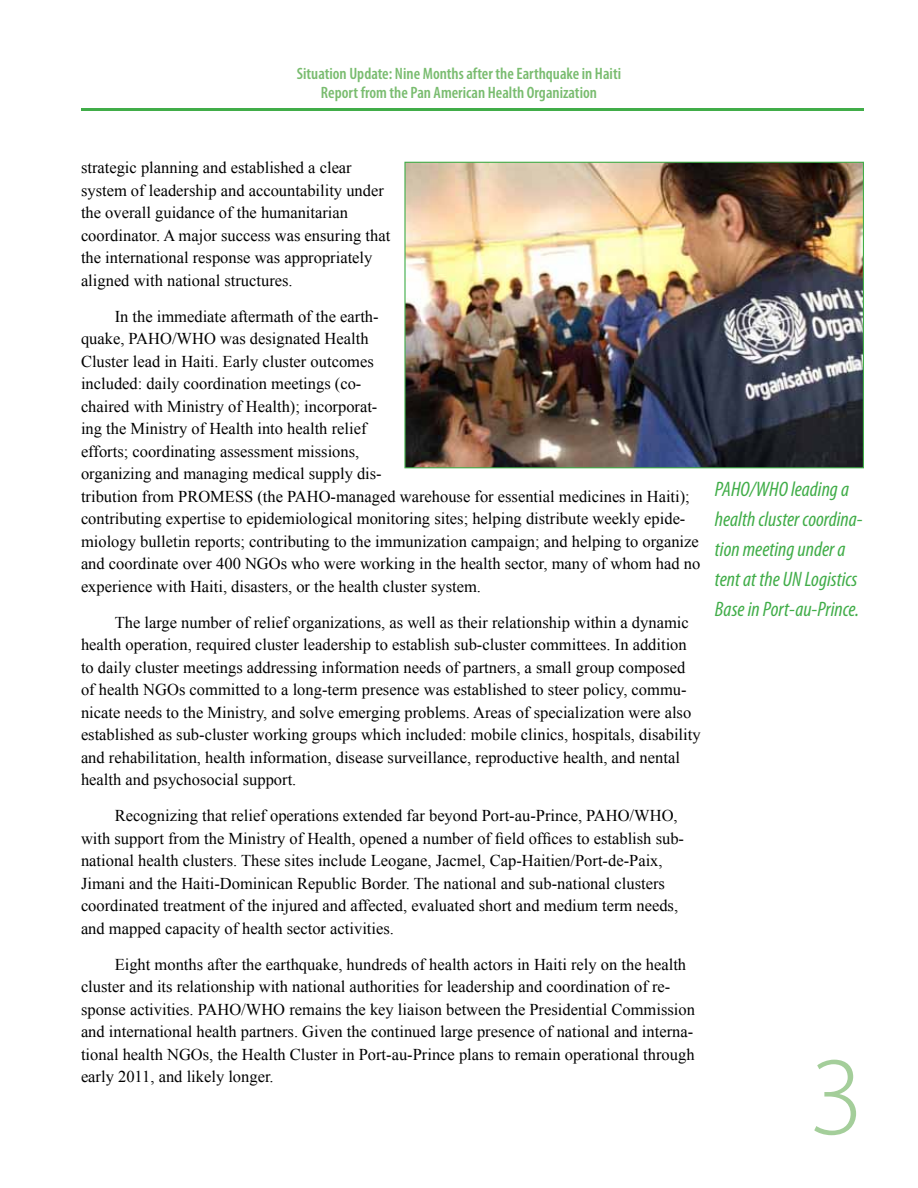
<style>
.page{position:relative;width:918px;height:1188px;background:#fff}
.page>*{position:absolute;margin:0;border:0;box-sizing:border-box;transform-origin:0 0}
.t1{font:300 112.5px "Myriad Pro";color:#a4ce9a}
.t2{font:italic condensed 21px/30px "Myriad Pro";color:#41ad49}
.t3{font:16.5px/22.5px "Times New Roman";color:#000}
.t4{font:600 condensed 16.5px/19.8px "Myriad Pro";color:#79bc6f;text-align:center}
</style>
<div class="page">
<hr style="left:81px;top:108px;width:783px;height:3px;background:#41ad49">
<img style="left:406px;top:164px;width:456px;height:302px">
<div style="left:404px;top:162px;width:460px;height:306px;border:1px solid #41ad49"></div>
<p class="t4" style="left:297px;top:63px;width:326px">Situation Update: Nine Months after the Earthquake in Haiti<br>Report from the Pan American Health Organization</p>
<p class="t3" style="left:81px;top:156px;width:311px">strategic planning and established a clear system of leadership and accountability under the overall guidance of the humanitarian coordinator. A major success was ensuring that the international response was appropriately aligned with national structures.</p>
<p class="t3" style="left:81px;top:305px;width:621px;text-indent:34px">In the immediate aftermath of the earth-<br>quake, PAHO/WHO was designated Health<br>Cluster lead in Haiti. Early cluster outcomes<br>included: daily coordination meetings (co-<br>chaired with Ministry of Health); incorporat-<br>ing the Ministry of Health into health relief<br>efforts; coordinating assessment missions,<br>organizing and managing medical supply dis-<br>tribution from PROMESS (the PAHO-managed warehouse for essential medicines in Haiti); contributing expertise to epidemiological monitoring sites; helping distribute weekly epide&shy;miology bulletin reports; contributing to the immunization campaign; and helping to organize and coordinate over 400 NGOs who were working in the health sector, many of whom had no experience with Haiti, disasters, or the health cluster system.</p>
<p class="t3" style="left:81px;top:611px;width:621px;text-indent:34px">The large number of relief organizations, as well as their relationship within a dynamic health operation, required cluster leadership to establish sub-cluster committees. In addition to daily cluster meetings addressing information needs of partners, a small group composed of health NGOs committed to a long-term presence was established to steer policy, commu&shy;nicate needs to the Ministry, and solve emerging problems. Areas of specialization were also established as sub-cluster working groups which included: mobile clinics, hospitals, disability and rehabilitation, health information, disease surveillance, reproductive health, and nental health and psychosocial support.</p>
<p class="t3" style="left:81px;top:804px;width:605px;text-indent:34px">Recognizing that relief operations extended far beyond Port-au-Prince, PAHO/WHO, with support from the Ministry of Health, opened a number of field offices to establish sub&shy;national health clusters. These sites include Leogane, Jacmel, Cap-Haitien/Port-de-Paix, Jimani and the Haiti-Dominican Republic Border. The national and sub-national clusters coordinated treatment of the injured and affected, evaluated short and medium term needs, and mapped capacity of health sector activities.</p>
<p class="t3" style="left:81px;top:953px;width:615px;text-indent:34px">Eight months after the earthquake, hundreds of health actors in Haiti rely on the health cluster and its relationship with national authorities for leadership and coordination of re&shy;sponse activities. PAHO/WHO remains the key liaison between the Presidential Commission and international health partners. Given the continued large presence of national and interna&shy;tional health NGOs, the Health Cluster in Port-au-Prince plans to remain operational through early 2011, and likely longer.</p>
<p class="t2" style="left:715px;top:474px;width:149px">PAHO/WHO leading a health cluster coordina&shy;tion meeting under a tent at the UN Logistics<br>Base in Port-au-Prince.</p>
<h1 class="t1" style="left:809px;top:1029px;width:56px">3</h1>
</div>
